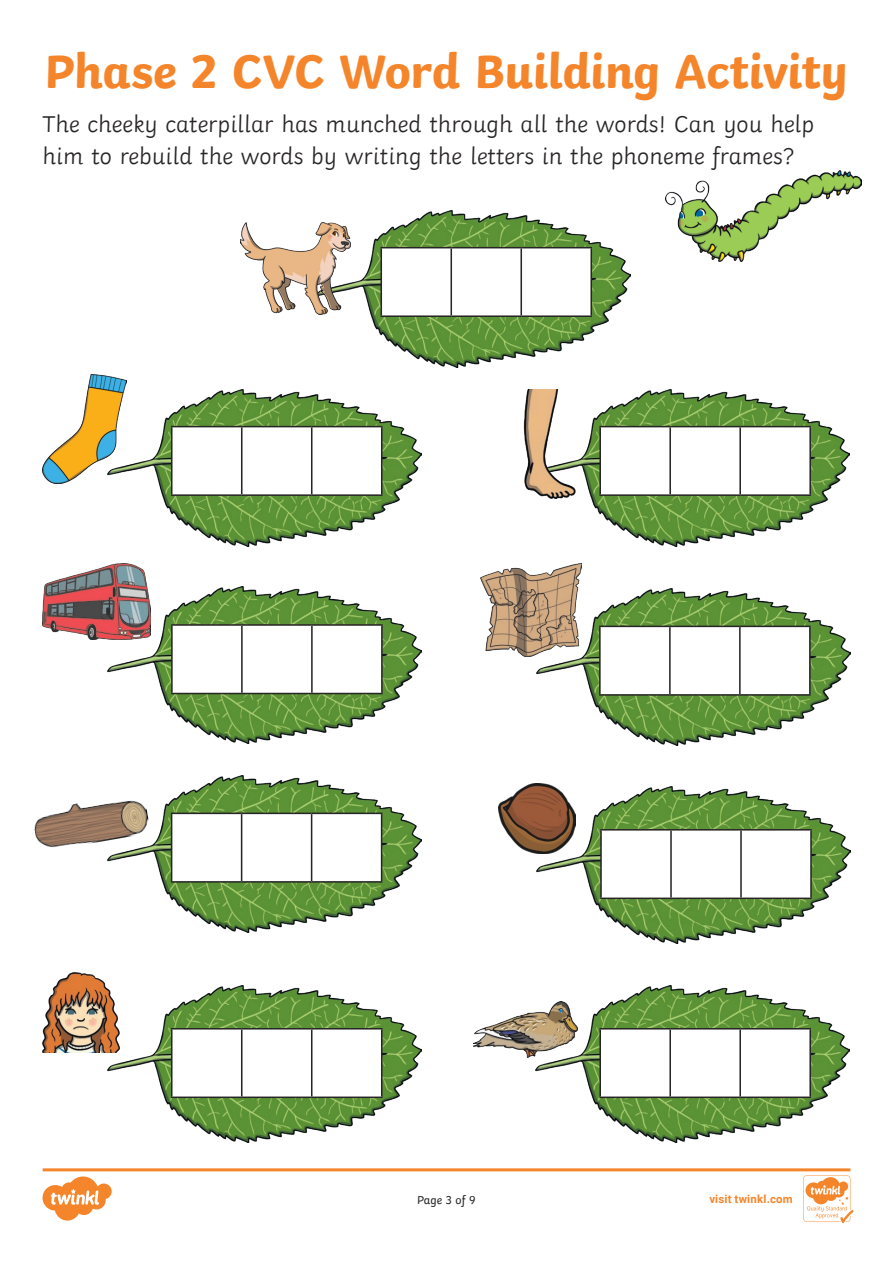
<style>
.page{position:relative;width:893px;height:1263px;background:#fff}
.page>*{position:absolute;margin:0;border:0;box-sizing:border-box;transform-origin:0 0}
.Heading_1{font:700 49.5px "Twinkl";letter-spacing:-.01em;color:#f5852a}
.KS2_Body_Copy{font:300 24px/31.5px "Twinkl";color:#282526}
.t1{font:12px "Twinkl";letter-spacing:-.005em;color:#282526}
.t2{font:700 11.4px "Roboto";letter-spacing:.02em;color:#f5852a}
</style>
<div class="page">
<svg style="left:43px;top:1168px;width:810px;height:55px"></svg>
<img style="left:317px;top:211px;width:314px;height:157px">
<img style="left:127px;top:390px;width:295px;height:156px">
<img style="left:549px;top:390px;width:301px;height:156px">
<img style="left:108px;top:587px;width:314px;height:157px">
<img style="left:536px;top:588px;width:314px;height:157px">
<img style="left:108px;top:775px;width:314px;height:157px">
<img style="left:536px;top:786px;width:314px;height:157px">
<img style="left:108px;top:985px;width:314px;height:157px">
<img style="left:536px;top:985px;width:314px;height:157px">
<svg style="left:382px;top:248px;width:208px;height:67px"></svg>
<hr style="left:521px;top:247px;width:71px;height:1px;background:#282526">
<hr style="left:590px;top:248px;width:2px;height:67px;background:#282526">
<hr style="left:521px;top:315px;width:71px;height:2px;background:#282526">
<hr style="left:380px;top:247px;width:71px;height:1px;background:#282526">
<hr style="left:380px;top:248px;width:2px;height:67px;background:#282526">
<hr style="left:380px;top:315px;width:71px;height:2px;background:#282526">
<hr style="left:451px;top:247px;width:70px;height:1px;background:#282526">
<hr style="left:450px;top:248px;width:2px;height:67px;background:#282526">
<hr style="left:520px;top:248px;width:2px;height:67px;background:#282526">
<hr style="left:451px;top:315px;width:70px;height:2px;background:#282526">
<svg style="left:173px;top:427px;width:208px;height:67px"></svg>
<hr style="left:312px;top:426px;width:70px;height:1px;background:#282526">
<hr style="left:381px;top:427px;width:1px;height:67px;background:#282526">
<hr style="left:312px;top:494px;width:70px;height:2px;background:#282526">
<hr style="left:171px;top:426px;width:71px;height:1px;background:#282526">
<hr style="left:171px;top:427px;width:2px;height:67px;background:#282526">
<hr style="left:171px;top:494px;width:71px;height:2px;background:#282526">
<hr style="left:242px;top:426px;width:70px;height:1px;background:#282526">
<hr style="left:241px;top:427px;width:1px;height:67px;background:#282526">
<hr style="left:311px;top:427px;width:1px;height:67px;background:#282526">
<hr style="left:242px;top:494px;width:70px;height:2px;background:#282526">
<svg style="left:601px;top:427px;width:208px;height:67px"></svg>
<hr style="left:740px;top:426px;width:71px;height:1px;background:#282526">
<hr style="left:809px;top:427px;width:2px;height:67px;background:#282526">
<hr style="left:740px;top:494px;width:71px;height:2px;background:#282526">
<hr style="left:599px;top:426px;width:71px;height:1px;background:#282526">
<hr style="left:599px;top:427px;width:2px;height:67px;background:#282526">
<hr style="left:599px;top:494px;width:71px;height:2px;background:#282526">
<hr style="left:670px;top:426px;width:70px;height:1px;background:#282526">
<hr style="left:669px;top:427px;width:2px;height:67px;background:#282526">
<hr style="left:739px;top:427px;width:2px;height:67px;background:#282526">
<hr style="left:670px;top:494px;width:70px;height:2px;background:#282526">
<svg style="left:173px;top:626px;width:208px;height:67px"></svg>
<hr style="left:312px;top:624px;width:71px;height:2px;background:#282526">
<hr style="left:381px;top:626px;width:2px;height:67px;background:#282526">
<hr style="left:312px;top:693px;width:71px;height:1px;background:#282526">
<hr style="left:171px;top:624px;width:71px;height:2px;background:#282526">
<hr style="left:171px;top:626px;width:2px;height:67px;background:#282526">
<hr style="left:171px;top:693px;width:71px;height:1px;background:#282526">
<hr style="left:242px;top:624px;width:70px;height:2px;background:#282526">
<hr style="left:241px;top:626px;width:2px;height:67px;background:#282526">
<hr style="left:311px;top:626px;width:2px;height:67px;background:#282526">
<hr style="left:242px;top:693px;width:70px;height:1px;background:#282526">
<svg style="left:601px;top:627px;width:208px;height:67px"></svg>
<hr style="left:740px;top:626px;width:71px;height:1px;background:#282526">
<hr style="left:809px;top:627px;width:2px;height:67px;background:#282526">
<hr style="left:740px;top:694px;width:71px;height:2px;background:#282526">
<hr style="left:599px;top:626px;width:71px;height:1px;background:#282526">
<hr style="left:599px;top:627px;width:2px;height:67px;background:#282526">
<hr style="left:599px;top:694px;width:71px;height:2px;background:#282526">
<hr style="left:670px;top:626px;width:70px;height:1px;background:#282526">
<hr style="left:669px;top:627px;width:2px;height:67px;background:#282526">
<hr style="left:739px;top:627px;width:2px;height:67px;background:#282526">
<hr style="left:670px;top:694px;width:70px;height:2px;background:#282526">
<svg style="left:172px;top:814px;width:209px;height:67px"></svg>
<hr style="left:312px;top:812px;width:70px;height:2px;background:#282526">
<hr style="left:381px;top:814px;width:1px;height:67px;background:#282526">
<hr style="left:312px;top:881px;width:70px;height:2px;background:#282526">
<hr style="left:171px;top:812px;width:71px;height:2px;background:#282526">
<hr style="left:171px;top:814px;width:1px;height:67px;background:#282526">
<hr style="left:171px;top:881px;width:71px;height:2px;background:#282526">
<hr style="left:242px;top:812px;width:70px;height:2px;background:#282526">
<hr style="left:241px;top:814px;width:1px;height:67px;background:#282526">
<hr style="left:311px;top:814px;width:1px;height:67px;background:#282526">
<hr style="left:242px;top:881px;width:70px;height:2px;background:#282526">
<svg style="left:602px;top:830px;width:208px;height:67px"></svg>
<hr style="left:741px;top:829px;width:71px;height:1px;background:#282526">
<hr style="left:810px;top:830px;width:2px;height:67px;background:#282526">
<hr style="left:741px;top:897px;width:71px;height:2px;background:#282526">
<hr style="left:600px;top:829px;width:71px;height:1px;background:#282526">
<hr style="left:600px;top:830px;width:2px;height:67px;background:#282526">
<hr style="left:600px;top:897px;width:71px;height:2px;background:#282526">
<hr style="left:671px;top:829px;width:70px;height:1px;background:#282526">
<hr style="left:670px;top:830px;width:2px;height:67px;background:#282526">
<hr style="left:740px;top:830px;width:2px;height:67px;background:#282526">
<hr style="left:671px;top:897px;width:70px;height:2px;background:#282526">
<svg style="left:173px;top:1029px;width:208px;height:67px"></svg>
<hr style="left:312px;top:1028px;width:70px;height:1px;background:#282526">
<hr style="left:381px;top:1029px;width:1px;height:67px;background:#282526">
<hr style="left:312px;top:1096px;width:70px;height:2px;background:#282526">
<hr style="left:171px;top:1028px;width:71px;height:1px;background:#282526">
<hr style="left:171px;top:1029px;width:2px;height:67px;background:#282526">
<hr style="left:171px;top:1096px;width:71px;height:2px;background:#282526">
<hr style="left:242px;top:1028px;width:70px;height:1px;background:#282526">
<hr style="left:241px;top:1029px;width:1px;height:67px;background:#282526">
<hr style="left:311px;top:1029px;width:1px;height:67px;background:#282526">
<hr style="left:242px;top:1096px;width:70px;height:2px;background:#282526">
<svg style="left:601px;top:1029px;width:208px;height:67px"></svg>
<hr style="left:740px;top:1028px;width:71px;height:1px;background:#282526">
<hr style="left:809px;top:1029px;width:2px;height:67px;background:#282526">
<hr style="left:740px;top:1096px;width:71px;height:2px;background:#282526">
<hr style="left:599px;top:1028px;width:71px;height:1px;background:#282526">
<hr style="left:599px;top:1029px;width:2px;height:67px;background:#282526">
<hr style="left:599px;top:1096px;width:71px;height:2px;background:#282526">
<hr style="left:670px;top:1028px;width:70px;height:1px;background:#282526">
<hr style="left:669px;top:1029px;width:2px;height:67px;background:#282526">
<hr style="left:739px;top:1029px;width:2px;height:67px;background:#282526">
<hr style="left:670px;top:1096px;width:70px;height:2px;background:#282526">
<img style="left:665px;top:170px;width:196px;height:92px">
<img style="left:240px;top:222px;width:110px;height:92px">
<img style="left:42px;top:374px;width:85px;height:110px">
<img style="left:523px;top:390px;width:71px;height:108px">
<img style="left:43px;top:563px;width:107px;height:76px">
<img style="left:481px;top:563px;width:101px;height:94px">
<img style="left:34px;top:792px;width:117px;height:61px">
<img style="left:499px;top:784px;width:77px;height:70px">
<img style="left:42px;top:972px;width:85px;height:80px">
<img style="left:474px;top:1001px;width:104px;height:57px">
<p class="Heading_1" style="left:45px;top:31px;width:805px">Phase 2 CVC Word Building Activity</p>
<p class="KS2_Body_Copy" style="left:43px;top:107px;width:773px">The cheeky caterpillar has munched through all the words! Can you help him to rebuild the words by writing the letters in the phoneme frames?</p>
<p class="t1" style="left:417px;top:1191px;width:60px">Page 3 of 9</p>
<p class="t2" style="left:709px;top:1191px;width:85px">visit twinkl.com</p>
</div>
